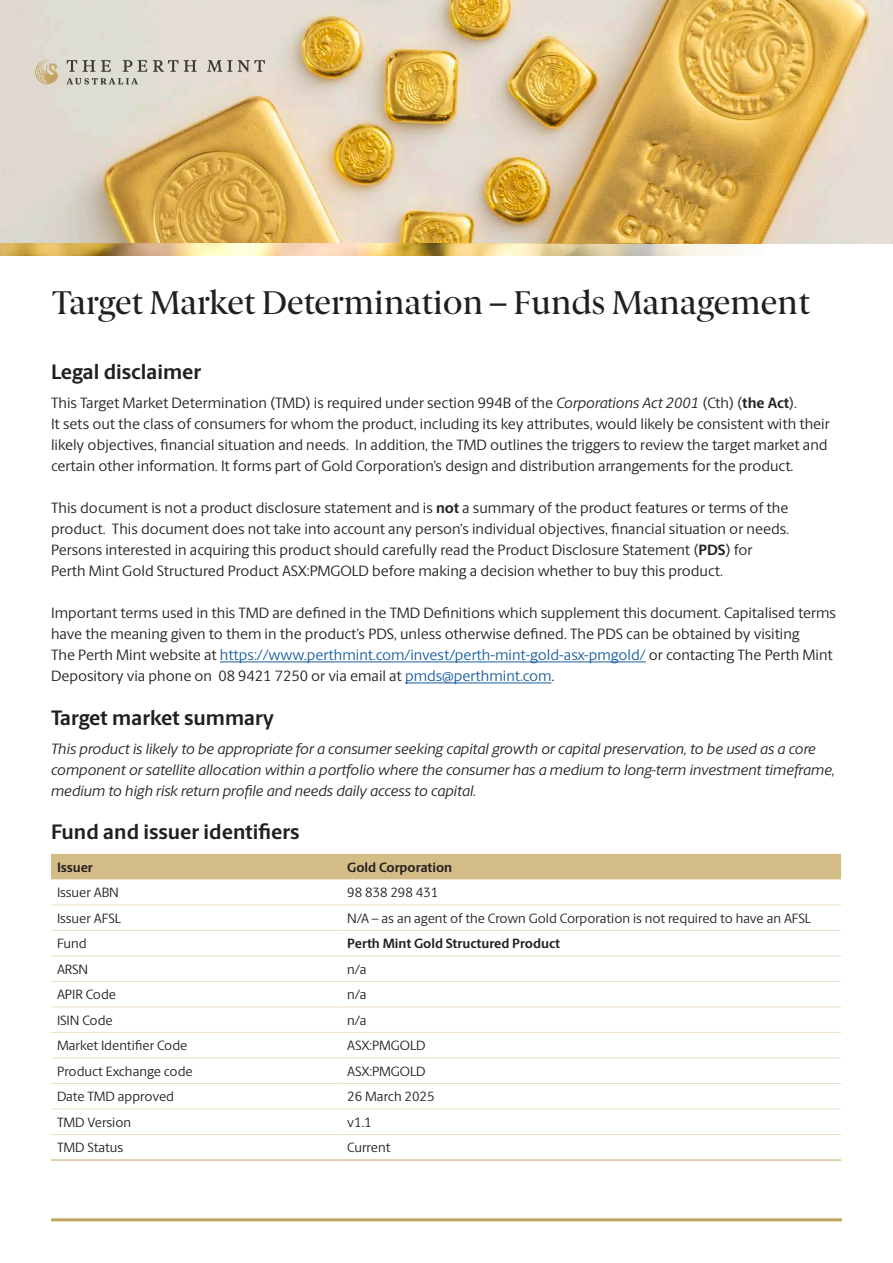
<style>
.page{position:relative;width:893px;height:1263px;background:#fff}
.page>*{position:absolute;margin:0;border:0;box-sizing:border-box;transform-origin:0 0}
.t1{font:500 33px "Berlingske Serif";letter-spacing:-.01em;color:#231f20}
.t2{font:700 21px "Berlingske Sans";color:#231f20}
.t3{font:15px/21px "Berlingske Sans";color:#231f20}
.t4{font:italic 15px/21px "Berlingske Sans";color:#231f20}
.t5{font:13.5px "Berlingske Sans";letter-spacing:-.005em;color:#231f20}
.t6{font:700 13.5px "Berlingske Sans";color:#231f20}
.s1{font-style:italic}
.s2{font-weight:700}
.s3{color:#175d9e}
</style>
<div class="page">
<hr style="left:51px;top:1218px;width:791px;height:3px;background:#c2a55f">
<img style="left:0;top:0;width:893px;height:243px">
<svg style="left:207px;top:46px;width:58px;height:26px;background:#cdc6bd"></svg>
<svg style="left:35px;top:46px;width:164px;height:38px;background:#cfcbbf"></svg>
<hr style="left:220px;top:661px;width:426px;height:1px;background:#175d9e">
<hr style="left:405px;top:682px;width:146px;height:1px;background:#175d9e">
<div style="left:51px;top:854px;width:790px;height:25px;background:#d4bc86"></div>
<hr style="left:51px;top:905px;width:290px;height:1px;background:#ecdfc6">
<hr style="left:341px;top:905px;width:500px;height:1px;background:#ecdfc6">
<hr style="left:51px;top:930px;width:290px;height:1px;background:#ecdfc6">
<hr style="left:341px;top:930px;width:500px;height:1px;background:#ecdfc6">
<hr style="left:51px;top:956px;width:290px;height:1px;background:#ecdfc6">
<hr style="left:341px;top:956px;width:500px;height:1px;background:#ecdfc6">
<hr style="left:51px;top:981px;width:290px;height:1px;background:#ecdfc6">
<hr style="left:341px;top:981px;width:500px;height:1px;background:#ecdfc6">
<hr style="left:51px;top:1007px;width:290px;height:1px;background:#ecdfc6">
<hr style="left:341px;top:1007px;width:500px;height:1px;background:#ecdfc6">
<hr style="left:51px;top:1032px;width:290px;height:1px;background:#ecdfc6">
<hr style="left:341px;top:1032px;width:500px;height:1px;background:#ecdfc6">
<hr style="left:51px;top:1058px;width:290px;height:1px;background:#ecdfc6">
<hr style="left:341px;top:1058px;width:500px;height:1px;background:#ecdfc6">
<hr style="left:51px;top:1083px;width:290px;height:1px;background:#ecdfc6">
<hr style="left:341px;top:1083px;width:500px;height:1px;background:#ecdfc6">
<hr style="left:51px;top:1134px;width:290px;height:1px;background:#ecdfc6">
<hr style="left:341px;top:1134px;width:500px;height:1px;background:#ecdfc6">
<hr style="left:51px;top:1109px;width:290px;height:1px;background:#ecdfc6">
<hr style="left:341px;top:1109px;width:500px;height:1px;background:#ecdfc6">
<hr style="left:51px;top:1160px;width:290px;height:1px;background:#c2a55f">
<hr style="left:341px;top:1160px;width:500px;height:1px;background:#c2a55f">
<img style="left:0;top:243px;width:765px;height:13px">
<p class="t1" style="left:51px;top:276px;width:760px">Target Market Determination – Funds Management</p>
<p class="t2" style="left:51px;top:356px;width:152px">Legal disclaimer</p>
<p class="t3" style="left:51px;top:392px;width:780px">This Target Market Determination (TMD) is required under section 994B of the <span class="s1">Corporations Act 2001</span> (Cth) (<span class="s2">the Act</span>).<br>It sets out the class of consumers for whom the product, including its key attributes, would likely be consistent with their likely objectives, financial situation and needs. In addition, the TMD outlines the triggers to review the target market and certain other information. It forms part of Gold Corporation’s design and distribution arrangements for the product.</p>
<p class="t3" style="left:51px;top:497px;width:740px">This document is not a product disclosure statement and is <span class="s2">not</span> a summary of the product features or terms of the product. This document does not take into account any person’s individual objectives, financial situation or needs.<br>Persons interested in acquiring this product should carefully read the Product Disclosure Statement (<span class="s2">PDS</span>) for Perth Mint Gold Structured Product ASX:PMGOLD before making a decision whether to buy this product.</p>
<p class="t3" style="left:51px;top:602px;width:787px">Important terms used in this TMD are defined in the TMD Definitions which supplement this document. Capitalised terms have the meaning given to them in the product’s PDS, unless otherwise defined. The PDS can be obtained by visiting<br>The Perth Mint website at <span class="s3">https://www.perthmint.com/invest/perth-mint-gold-asx-pmgold/</span> or contacting The Perth Mint Depository via phone on 08 9421 7250 or via email at <span class="s3">pmds@perthmint.com</span>.</p>
<p class="t2" style="left:51px;top:702px;width:225px">Target market summary</p>
<p class="t4" style="left:51px;top:738px;width:785px">This product is likely to be appropriate for a consumer seeking capital growth or capital preservation, to be used as a core component or satellite allocation within a portfolio where the consumer has a medium to long-term investment timeframe, medium to high risk return profile and needs daily access to capital.</p>
<p class="t2" style="left:51px;top:816px;width:250px">Fund and issuer identifiers</p>
<p class="t6" style="left:57px;top:857px;width:37px">Issuer</p>
<p class="t6" style="left:347px;top:857px;width:106px">Gold Corporation</p>
<p class="t5" style="left:57px;top:883px;width:63px">Issuer ABN</p>
<p class="t5" style="left:347px;top:883px;width:93px">98 838 298 431</p>
<p class="t5" style="left:57px;top:909px;width:66px">Issuer AFSL</p>
<p class="t5" style="left:347px;top:909px;width:465px">N/A – as an agent of the Crown Gold Corporation is not required to have an AFSL</p>
<p class="t5" style="left:57px;top:934px;width:31px">Fund</p>
<p class="t6" style="left:347px;top:933px;width:214px">Perth Mint Gold Structured Product</p>
<p class="t5" style="left:57px;top:960px;width:33px">ARSN</p>
<p class="t5" style="left:347px;top:960px;width:21px">n/a</p>
<p class="t5" style="left:57px;top:985px;width:61px">APIR Code</p>
<p class="t5" style="left:347px;top:985px;width:21px">n/a</p>
<p class="t5" style="left:57px;top:1011px;width:57px">ISIN Code</p>
<p class="t5" style="left:347px;top:1011px;width:21px">n/a</p>
<p class="t5" style="left:57px;top:1036px;width:132px">Market Identifier Code</p>
<p class="t5" style="left:347px;top:1036px;width:80px">ASX:PMGOLD</p>
<p class="t5" style="left:57px;top:1062px;width:137px">Product Exchange code</p>
<p class="t5" style="left:347px;top:1062px;width:80px">ASX:PMGOLD</p>
<p class="t5" style="left:57px;top:1087px;width:119px">Date TMD approved</p>
<p class="t5" style="left:347px;top:1087px;width:89px">26 March 2025</p>
<p class="t5" style="left:57px;top:1113px;width:76px">TMD Version</p>
<p class="t5" style="left:347px;top:1113px;width:26px">v1.1</p>
<p class="t5" style="left:57px;top:1138px;width:68px">TMD Status</p>
<p class="t5" style="left:347px;top:1138px;width:45px">Current</p>
</div>
